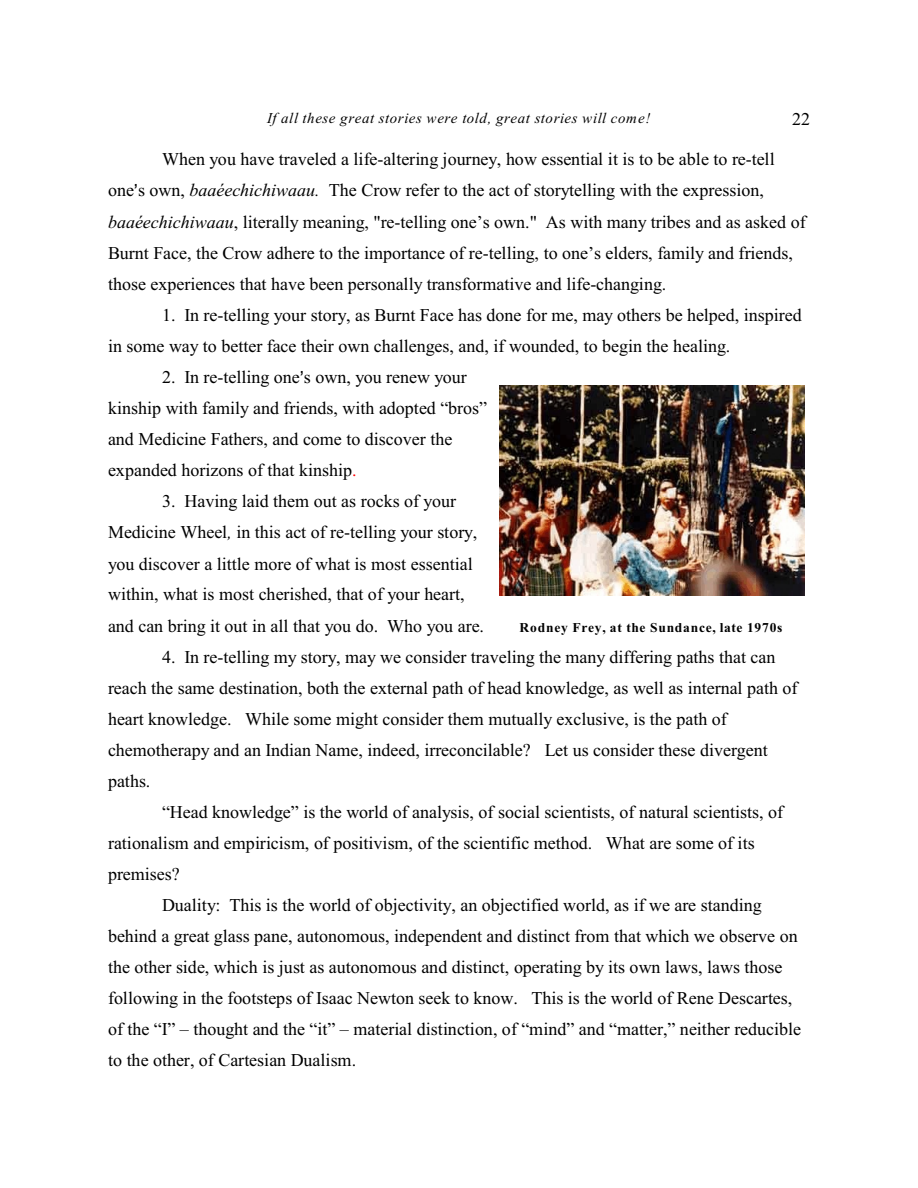
<style>
.page{position:relative;width:918px;height:1188px;background:#fff}
.page>*{position:absolute;margin:0;border:0;box-sizing:border-box;transform-origin:0 0}
.t1{font:18px/31px "Times New Roman";color:#000}
.t2{font:italic 15px "Times New Roman";letter-spacing:.04em;color:#000}
.t3{font:700 13.5px "Times New Roman";letter-spacing:.06em;color:#000}
.s1{font-style:italic}
.s2{color:#f00}
</style>
<div class="page">
<img style="left:499px;top:385px;width:306px;height:211px">
<p class="t2" style="left:267px;top:113px;width:385px">If all these great stories were told, great stories will come!</p>
<p class="t1" style="left:792px;top:105px;width:19px">22</p>
<p class="t1" style="left:108px;top:145px;width:699px;text-indent:54px">When you have traveled a life-altering journey, how essential it is to be able to re-tell<br>one s own, <span class="s1">baaéechichiwaau.</span> The Crow refer to the act of storytelling with the expression, <span class="s1">baaéechichiwaau</span>, literally meaning, "re-telling one’s own." As with many tribes and as asked of Burnt Face, the Crow adhere to the importance of re-telling, to one’s elders, family and friends, those experiences that have been personally transformative and life-changing.</p>
<p class="t1" style="left:108px;top:301px;width:695px;text-indent:54px">1. In re-telling your story, as Burnt Face has done for me, may others be helped, inspired in some way to better face their own challenges, and, if wounded, to begin the healing.</p>
<p class="t1" style="left:108px;top:363px;width:381px;text-indent:54px">2. In re-telling one s own, you renew your kinship with family and friends, with adopted “bros” and Medicine Fathers, and come to discover the expanded horizons of that kinship<span class="s2">.</span></p>
<p class="t1" style="left:108px;top:488px;width:378px;text-indent:54px">3. Having laid them out as rocks of your Medicine Wheel<span class="s1">,</span> in this act of re-telling your story, you discover a little more of what is most essential within, what is most cherished, that of your heart, and can bring it out in all that you do. Who you are.</p>
<p class="t3" style="left:520px;top:622px;width:264px">Rodney Frey, at the Sundance, late 1970s</p>
<p class="t1" style="left:108px;top:643px;width:691px;text-indent:54px">4. In re-telling my story, may we consider traveling the many differing paths that can reach the same destination, both the external path of head knowledge, as well as internal path of heart knowledge. While some might consider them mutually exclusive, is the path of chemotherapy and an Indian Name, indeed, irreconcilable? Let us consider these divergent paths.</p>
<p class="t1" style="left:108px;top:798px;width:677px;text-indent:54px">“Head knowledge” is the world of analysis, of social scientists, of natural scientists, of rationalism and empiricism, of positivism, of the scientific method. What are some of its premises?</p>
<p class="t1" style="left:108px;top:891px;width:695px;text-indent:54px">Duality: This is the world of objectivity, an objectified world, as if we are standing behind a great glass pane, autonomous, independent and distinct from that which we observe on the other side, which is just as autonomous and distinct, operating by its own laws, laws those following in the footsteps of Isaac Newton seek to know. This is the world of Rene Descartes, of the “I” – thought and the “it” – material distinction, of “mind” and “matter,” neither reducible to the other, of Cartesian Dualism.</p>
</div>
